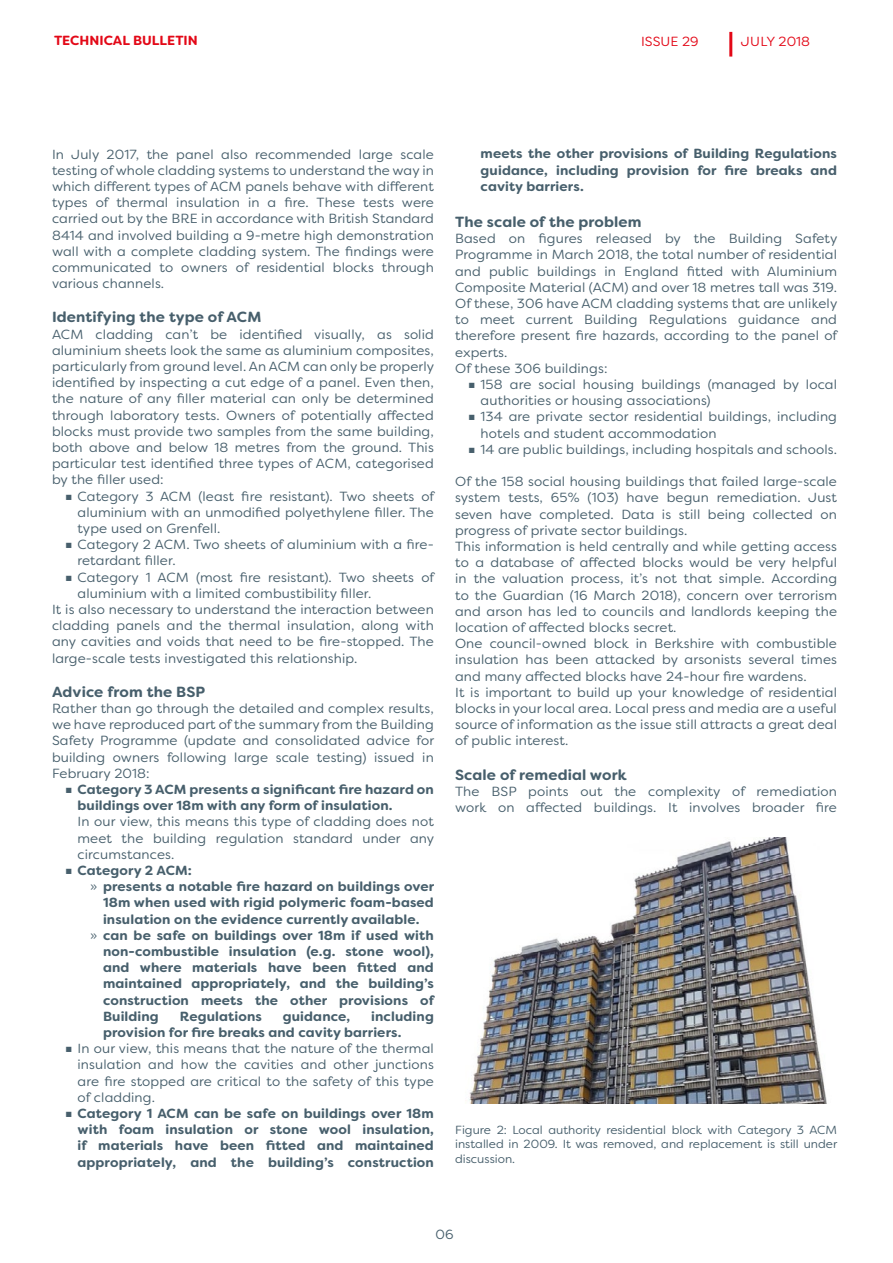
<style>
.page{position:relative;width:893px;height:1263px;background:#fff}
.page>*{position:absolute;margin:0;border:0;box-sizing:border-box;transform-origin:0 0}
.t1{font:700 14.7px "Filson Soft";letter-spacing:.01em;color:#475f6c}
.t2{font:13.2px/16.2px "Filson Soft";letter-spacing:.01em;color:#475f6c;text-align:justify}
.t3{font:700 13.2px/16.2px "Filson Soft";letter-spacing:.01em;color:#475f6c}
.t4{font:700 13.2px "Filson Soft";color:#e30817}
.t5{font:13.2px "Filson Soft";color:#e30817}
.t6{font:11.7px/14.4px "Filson Soft";color:#475f6c;text-align:justify}
.s1{font-family:"Montserrat";font-weight:300}
.s2{font-weight:400}
</style>
<div class="page">
<hr style="left:729px;top:32px;width:3px;height:25px;background:#e30817">
<img style="left:469px;top:837px;width:358px;height:267px">
<p class="t4" style="left:54px;top:32px;width:145px">TECHNICAL BULLETIN</p>
<p class="t5" style="left:641px;top:33px;width:59px">ISSUE 29</p>
<p class="t5" style="left:741px;top:33px;width:70px">JULY 2018</p>
<p class="t2" style="left:52px;top:146px;width:383px">In July 2017, the panel also recommended large scale testing of whole cladding systems to understand the way in which different types of ACM panels behave with different types of thermal insulation in a fire. These tests were carried out by the BRE in accordance with British Standard 8414 and involved building a 9-metre high demonstration wall with a complete cladding system. The findings were communicated to owners of residential blocks through various channels.</p>
<p class="t1" style="left:52px;top:308px;width:211px">Identifying the type of ACM</p>
<p class="t2" style="left:52px;top:326px;width:384px">ACM cladding can’t be identified visually, as solid aluminium sheets look the same as aluminium composites, particularly from ground level. An ACM can only be properly identified by inspecting a cut edge of a panel. Even then, the nature of any filler material can only be determined through laboratory tests. Owners of potentially affected blocks must provide two samples from the same building, both above and below 18 metres from the ground. This particular test identified three types of ACM, categorised by the filler used:</p>
<p class="t2" style="left:78px;top:488px;width:358px;text-indent:-13px"><span class="s1">■</span> Category 3 ACM (least fire resistant). Two sheets of aluminium with an unmodified polyethylene filler. The type used on Grenfell.</p>
<p class="t2" style="left:78px;top:536px;width:358px;text-indent:-13px"><span class="s1">■</span> Category 2 ACM. Two sheets of aluminium with a fire&shy;retardant filler.</p>
<p class="t2" style="left:65px;top:569px;width:371px"><span class="s1">■</span> Category 1 ACM (most fire resistant). Two sheets of</p>
<p class="t2" style="left:78px;top:585px;width:295px">aluminium with a limited combustibility filler.</p>
<p class="t2" style="left:52px;top:601px;width:383px">It is also necessary to understand the interaction between</p>
<p class="t2" style="left:52px;top:617px;width:383px">cladding panels and the thermal insulation, along with</p>
<p class="t2" style="left:52px;top:633px;width:383px">any cavities and voids that need to be fire-stopped. The</p>
<p class="t2" style="left:52px;top:650px;width:307px">large-scale tests investigated this relationship.</p>
<p class="t1" style="left:52px;top:682px;width:155px">Advice from the BSP</p>
<p class="t2" style="left:52px;top:700px;width:384px">Rather than go through the detailed and complex results, we have reproduced part of the summary from the Building Safety Programme (update and consolidated advice for building owners following large scale testing) issued in February 2018:</p>
<p class="t3" style="left:78px;top:781px;width:358px;text-indent:-13px"><span class="s1">■</span> Category 3 ACM presents a significant fire hazard on buildings over 18m with any form of insulation.</p>
<p class="t2" style="left:78px;top:814px;width:358px">In our view, this means this type of cladding does not meet the building regulation standard under any circumstances.</p>
<p class="t3" style="left:65px;top:862px;width:129px"><span class="s1">■</span> Category 2 ACM:</p>
<p class="t3" style="left:90px;top:878px;width:345px"><span class="s2">»</span> presents a notable fire hazard on buildings over</p>
<p class="t3" style="left:103px;top:895px;width:332px">18m when used with rigid polymeric foam-based</p>
<p class="t3" style="left:103px;top:911px;width:318px">insulation on the evidence currently available.</p>
<p class="t3" style="left:90px;top:927px;width:345px"><span class="s2">»</span> can be safe on buildings over 18m if used with</p>
<p class="t3" style="left:103px;top:943px;width:332px">non-combustible insulation (e.g. stone wool),</p>
<p class="t3" style="left:103px;top:959px;width:332px">and where materials have been fitted and</p>
<p class="t3" style="left:103px;top:976px;width:332px">maintained appropriately, and the building’s</p>
<p class="t3" style="left:103px;top:992px;width:333px">construction meets the other provisions of</p>
<p class="t3" style="left:103px;top:1008px;width:57px">Building</p>
<p class="t3" style="left:180px;top:1008px;width:84px">Regulations</p>
<p class="t3" style="left:283px;top:1008px;width:69px">guidance,</p>
<p class="t3" style="left:103px;top:1008px;width:332px;text-indent:268px">including provision for fire breaks and cavity barriers.</p>
<p class="t2" style="left:78px;top:1040px;width:358px;text-indent:-13px"><span class="s1">■</span> In our view, this means that the nature of the thermal insulation and how the cavities and other junctions are fire stopped are critical to the safety of this type of cladding.</p>
<p class="t3" style="left:78px;top:1105px;width:358px;text-align:justify;text-indent:-13px"><span class="s1">■</span> Category 1 ACM can be safe on buildings over 18m with foam insulation or stone wool insulation, if materials have been fitted and maintained appropriately, and the building’s construction</p>
<p class="t3" style="left:481px;top:146px;width:358px;text-align:justify">meets the other provisions of Building Regulations guidance, including provision for fire breaks and cavity barriers.</p>
<p class="t1" style="left:455px;top:212px;width:188px">The scale of the problem</p>
<p class="t2" style="left:455px;top:230px;width:384px;text-align:left">Based on figures released by the Building Safety Programme in March 2018, the total number of residential and public buildings in England fitted with Aluminium Composite Material (ACM) and over 18 metres tall was 319.<br>Of these, 306 have ACM cladding systems that are unlikely to meet current Building Regulations guidance and therefore present fire hazards, according to the panel of experts.<br>Of these 306 buildings:</p>
<p class="t2" style="left:481px;top:376px;width:358px;text-indent:-13px"><span class="s1">■</span> 158 are social housing buildings (managed by local authorities or housing associations)</p>
<p class="t2" style="left:481px;top:409px;width:358px;text-indent:-13px"><span class="s1">■</span> 134 are private sector residential buildings, including hotels and student accommodation</p>
<p class="t2" style="left:468px;top:441px;width:371px"><span class="s1">■</span> 14 are public buildings, including hospitals and schools.</p>
<p class="t2" style="left:455px;top:473px;width:383px;text-align:left">Of the 158 social housing buildings that failed large-scale system tests, 65% (103) have begun remediation. Just seven have completed. Data is still being collected on progress of private sector buildings.<br>This information is held centrally and while getting access to a database of affected blocks would be very helpful in the valuation process, it’s not that simple. According to the Guardian (16 March 2018), concern over terrorism and arson has led to councils and landlords keeping the location of affected blocks secret.<br>One council-owned block in Berkshire with combustible insulation has been attacked by arsonists several times and many affected blocks have 24-hour fire wardens.<br>It is important to build up your knowledge of residential blocks in your local area. Local press and media are a useful source of information as the issue still attracts a great deal of public interest.</p>
<p class="t1" style="left:455px;top:765px;width:173px">Scale of remedial work</p>
<p class="t2" style="left:455px;top:783px;width:383px">The BSP points out the complexity of remediation work on affected buildings. It involves broader fire</p>
<p class="t6" style="left:455px;top:1122px;width:384px">Figure 2: Local authority residential block with Category 3 ACM installed in 2009. It was removed, and replacement is still under discussion.</p>
<p class="t2" style="left:435px;top:1226px;width:19px">06</p>
</div>
